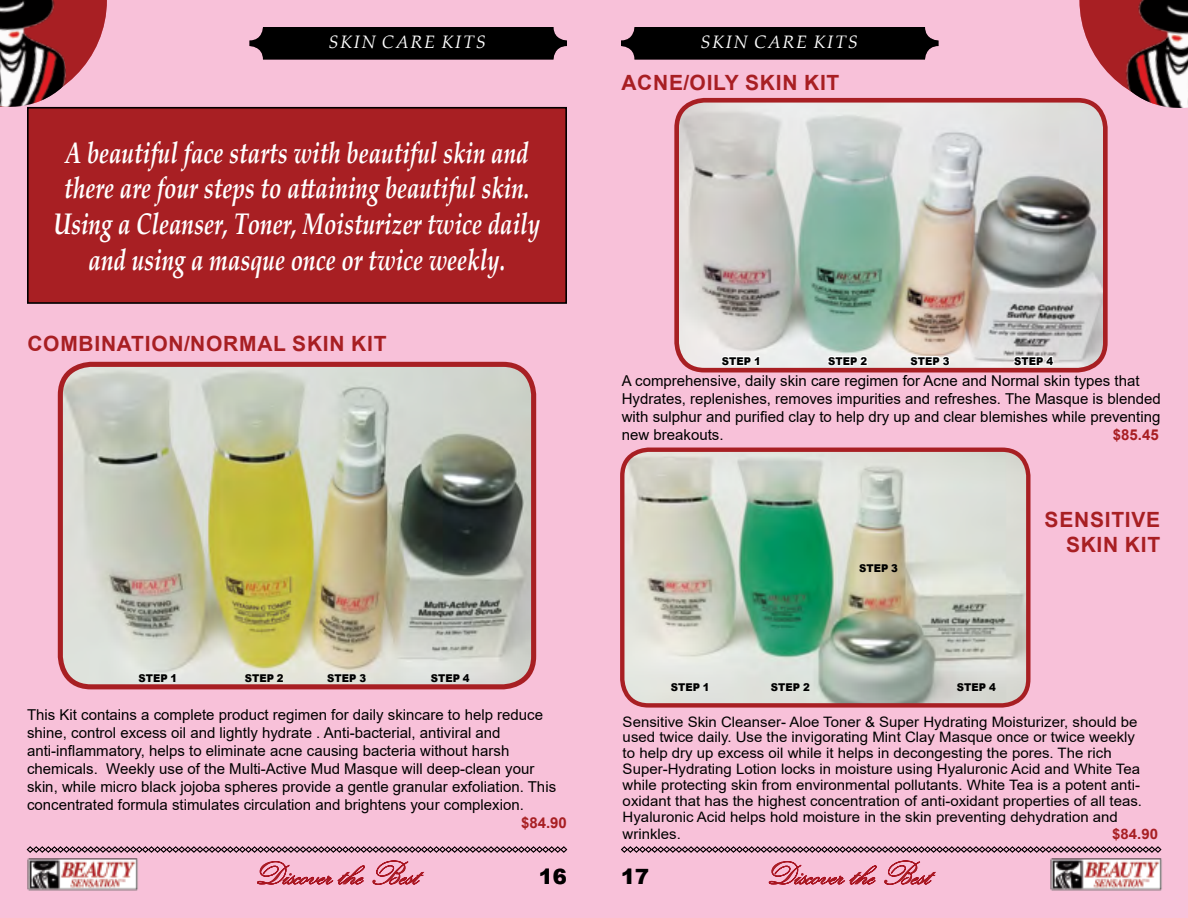
<style>
.page{position:relative;width:1188px;height:918px;background:#f8c1d9}
.page>*{position:absolute;margin:0;border:0;box-sizing:border-box;transform-origin:0 0}
.t1{font:italic 700 29.85px/35.7px "Palatino Linotype";color:#fff;text-align:center;scale:.76 1}
.t2{font:700 21px/25.2px "Arial";letter-spacing:.035em;color:#a81f23;text-align:right}
.t3{font:900 21px "Arial";color:#000}
.t4{font:italic 18px "Palatino Linotype";color:#fff}
.t5{font:15px/18px "Arial";color:#000}
.t6{font:700 15px "Arial";color:#a81f23}
.t7{font:14.4px/15.9px "Arial";color:#000;scale:1.04 1}
.t8{font:700 14.4px "Arial";color:#a81f23;scale:1.04 1}
.t9{font:900 10.8px "Arial";letter-spacing:.005em;color:#000;scale:.94 1}
</style>
<div class="page">
<div style="left:28px;top:108px;width:538px;height:195px;background:#a81f23"></div>
<div style="left:27px;top:107px;width:540px;height:197px;border:2px solid #000"></div>
<svg style="left:257px;top:861px;width:108px;height:24px"></svg>
<svg style="left:372px;top:860px;width:52px;height:25px"></svg>
<svg style="left:27px;top:846px;width:540px;height:7px"></svg>
<img style="left:60px;top:364px;width:474px;height:323px">
<div style="left:58px;top:362px;width:478px;height:327px;border:5px solid #a81f23;border-radius:31px"></div>
<div style="left:249px;top:27px;width:318px;height:33px;background:#000;border-radius:14px"></div>
<svg style="left:769px;top:861px;width:108px;height:24px"></svg>
<svg style="left:884px;top:860px;width:52px;height:25px"></svg>
<svg style="left:621px;top:846px;width:541px;height:7px"></svg>
<img style="left:680px;top:104px;width:424px;height:266px">
<div style="left:674px;top:98px;width:434px;height:274px;border:5px solid #a81f23;border-radius:28px"></div>
<img style="left:622px;top:450px;width:404px;height:253px">
<div style="left:620px;top:448px;width:411px;height:260px;border:4px solid #a81f23;border-radius:26px"></div>
<svg style="left:720px;top:354px;width:41px;height:13px"></svg>
<svg style="left:826px;top:354px;width:43px;height:13px"></svg>
<svg style="left:909px;top:354px;width:43px;height:13px"></svg>
<svg style="left:1012px;top:354px;width:43px;height:13px"></svg>
<div style="left:621px;top:27px;width:318px;height:33px;background:#000;border-radius:14px"></div>
<svg style="left:1079px;top:0;width:109px;height:107px"></svg>
<svg style="left:0;top:0;width:107px;height:107px"></svg>
<p class="t4" style="left:328px;top:29px;width:13px">SKIN</p>
<p class="t4" style="left:382px;top:29px;width:14px">CARE</p>
<p class="t4" style="left:441px;top:29px;width:12px">KITS</p>
<h1 class="t1" style="left:54px;top:134px;width:642px">A beautiful face starts with beautiful skin and there are four steps to attaining beautiful skin.<br>Using a Cleanser, Toner, Moisturizer twice daily and using a masque once or twice weekly.</h1>
<h2 class="t2" style="left:27px;top:331px;width:361px">COMBINATION/NORMAL SKI N KIT</h2>
<p class="t9" style="left:138px;top:670px;width:43px">STEP 1</p>
<p class="t9" style="left:245px;top:670px;width:43px">STEP 2</p>
<p class="t9" style="left:327px;top:670px;width:43px">STEP 3</p>
<p class="t9" style="left:431px;top:670px;width:43px">STEP 4</p>
<p class="t5" style="left:27px;top:706px;width:531px">This Kit contains a complete product regimen for daily skincare to help reduce shine, control excess oil and lightly hydrate . Anti-bacterial, antiviral and anti-inflammatory, helps to eliminate acne causing bacteria without harsh chemicals. Weekly use of the Multi-Active Mud Masque will deep-clean your skin, while micro black jojoba spheres provide a gentle granular exfoliation. This concentrated formula stimulates circulation and brightens your complexion.</p>
<p class="t6" style="left:521px;top:812px;width:47px">$84.90</p>
<h2 class="t3" style="left:539px;top:861px;width:30px">16</h2>
<p class="t4" style="left:700px;top:29px;width:13px">SKIN</p>
<p class="t4" style="left:754px;top:29px;width:14px">CARE</p>
<p class="t4" style="left:814px;top:29px;width:12px">KITS</p>
<h2 class="t2" style="left:621px;top:71px;width:82px">ACNE/OILY</h2>
<h2 class="t2" style="left:745px;top:71px;width:96px">SKIN KIT</h2>
<p class="t9" style="left:722px;top:353px;width:43px">STEP 1</p>
<p class="t9" style="left:828px;top:353px;width:43px">STEP 2</p>
<p class="t9" style="left:911px;top:353px;width:43px">STEP 3</p>
<p class="t9" style="left:1014px;top:353px;width:43px">STEP 4</p>
<p class="t5" style="left:622px;top:372px;width:541px">A comprehensive, daily skin care regimen for Acne and Normal skin types that Hydrates, replenishes, removes impurities and refreshes. The Masque is blended with sulphur and purified clay to help dry up and clear blemishes while preventing new breakouts.</p>
<p class="t6" style="left:1113px;top:425px;width:47px">$85.45</p>
<p class="t9" style="left:859px;top:561px;width:43px">STEP 3</p>
<p class="t9" style="left:671px;top:679px;width:43px">STEP 1</p>
<p class="t9" style="left:771px;top:679px;width:43px">STEP 2</p>
<p class="t9" style="left:957px;top:679px;width:43px">STEP 4</p>
<h2 class="t2" style="left:1045px;top:507px;width:117px">SENSITIVE<br>SKIN KIT</h2>
<p class="t7" style="left:623px;top:713px;width:501px">Sensitive Skin Cleanser- Aloe Toner &amp; Super Hydrating Moisturizer, should be used twice daily. Use the invigorating Mint Clay Masque once or twice weekly to help dry up excess oil while it helps in decongesting the pores. The rich Super-Hydrating Lotion locks in moisture using Hyaluronic Acid and White Tea while protecting skin from environmental pollutants. White Tea is a potent anti&shy;oxidant that has the highest concentration of anti-oxidant properties of all teas.<br>Hyaluronic Acid helps hold moisture in the skin preventing dehydration and</p>
<p class="t7" style="left:623px;top:826px;width:58px">wrinkles.</p>
<p class="t8" style="left:1112px;top:824px;width:46px">$84.90</p>
<h2 class="t3" style="left:621px;top:861px;width:30px">17</h2>
</div>
